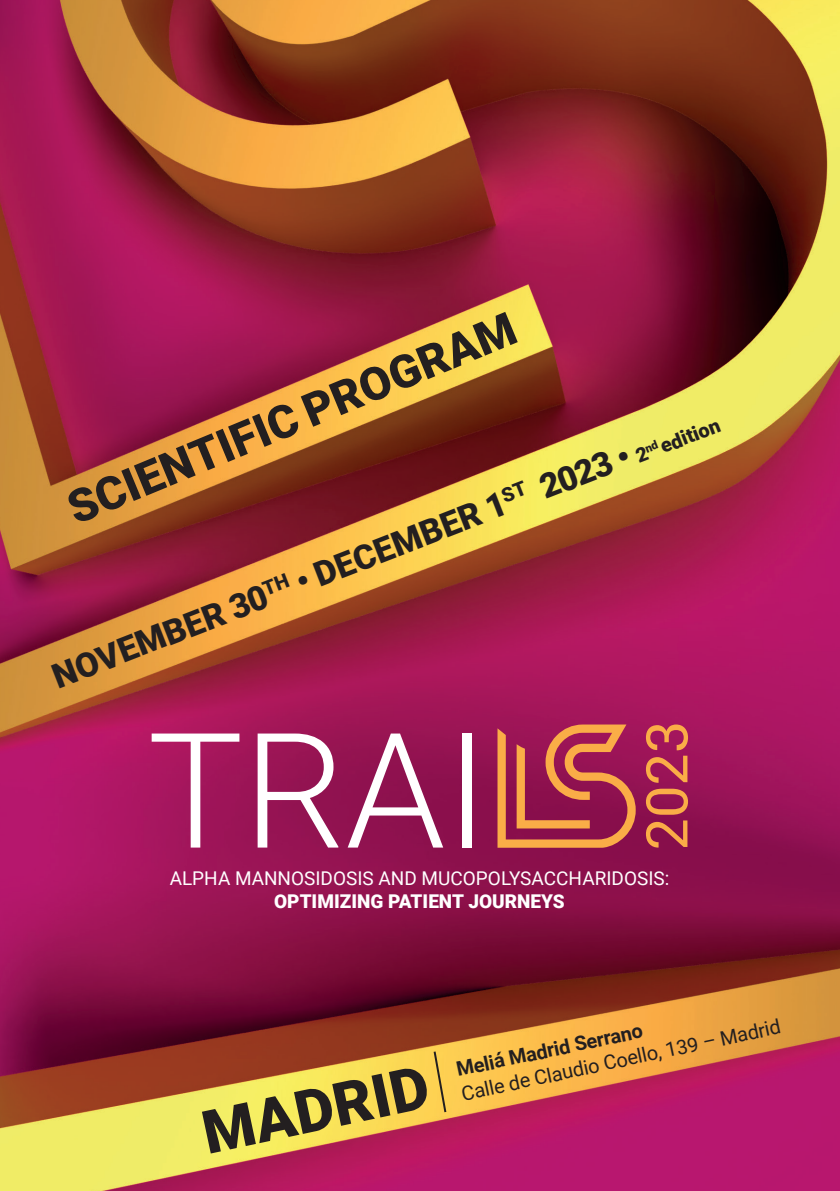
<style>
.page{position:relative;width:840px;height:1191px;background:#fff}
.page>*{position:absolute;margin:0;border:0;box-sizing:border-box;transform-origin:0 0}
.TESTO{font:900 60px "Roboto";color:#231f20}
.TESTO-2{font:900 46px "Roboto";color:#231f20}
.TESTO-3{font:900 34px "Roboto";color:#231f20}
.TESTO-4{font:20px "Roboto";color:#231f20}
.TESTO-5{font:700 20px "Roboto";color:#231f20}
.t1{font:19px/22.8px "Roboto";color:#fff;text-align:center}
.s1{font-size:20px}
.s2{font-weight:900}
</style>
<div class="page">
<img style="left:0;top:0;width:839px;height:1191px">
<svg style="left:497px;top:724px;width:138px;height:123px;background:#b5464d"></svg>
<svg style="left:151px;top:733px;width:88px;height:114px"></svg>
<svg style="left:257px;top:733px;width:81px;height:114px"></svg>
<svg style="left:347px;top:733px;width:96px;height:114px"></svg>
<div style="left:462px;top:733px;width:9px;height:114px;background:#fff"></div>
<svg style="left:645px;top:820px;width:42px;height:27px"></svg>
<svg style="left:645px;top:724px;width:42px;height:90px;background:#bb4951"></svg>
<svg style="left:432px;top:1049px;width:15px;height:65px"></svg>
<p class="TESTO-2" style="left:57px;top:478px;width:482px;rotate:-22deg">SCIENTIFIC PROGRAM</p>
<p class="TESTO-3" style="left:45px;top:654px;width:713px;rotate:-21deg">NOVEMBER 30<sup>TH</sup> • DECEMBER 1<sup>ST</sup> 2023 • <span class="s1">2</span><sup>nd</sup> <span class="s1">edition</span></p>
<p class="t1" style="left:170px;top:866px;width:501px">ALPHA MANNOSIDOSIS AND MUCOPOLYSACCHARIDOSIS:<br><span class="s2">OPTIMIZING PATIENT JOURNEYS</span></p>
<p class="TESTO" style="left:194px;top:1092px;width:231px;rotate:-12deg">MADRID</p>
<p class="TESTO-4" style="left:458px;top:1080px;width:327px;rotate:-12deg">Calle de Claudio Coello, 139 – Madrid</p>
<p class="TESTO-5" style="left:453px;top:1055px;width:191px;rotate:-12deg">Meliá Madrid Serrano</p>
</div>
